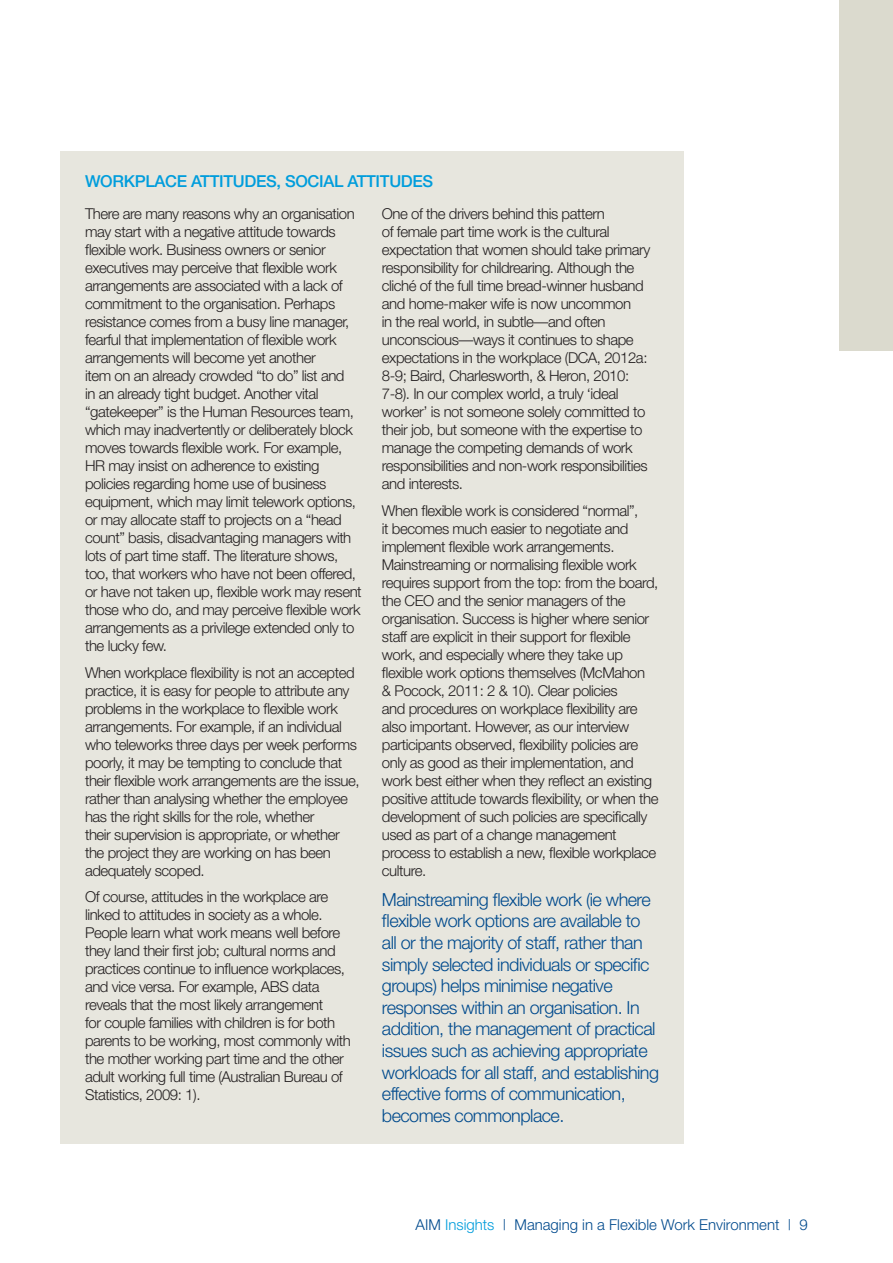
<style>
.page{position:relative;width:893px;height:1263px;background:#fff}
.page>*{position:absolute;margin:0;border:0;box-sizing:border-box;transform-origin:0 0}
.t1{font:300 18px/21.6px "Helvetica Neue";letter-spacing:-.03em;color:#004a8d}
.t2{font:500 16.5px "Helvetica Neue";letter-spacing:-.02em;color:#009ddc}
.t3{font:300 15px/18px "Helvetica Neue";letter-spacing:-.03em;color:#231f20}
.t4{font:300 15px "Helvetica Neue";color:#004a8d}
.s1{color:#009ddc}
</style>
<div class="page">
<div style="left:60px;top:151px;width:624px;height:993px;background:#e7e6de"></div>
<div style="left:840px;top:0;width:53px;height:350px;background:#dbdace"></div>
<p class="t2" style="left:85px;top:175px;width:350px">WORKPLACE ATTITUDES, SOCIAL ATTITUDES</p>
<p class="t3" style="left:85px;top:206px;width:278px">There are many reasons why an organisation may start with a negative attitude towards flexible work. Business owners or senior executives may perceive that flexible work arrangements are associated with a lack of commitment to the organisation. Perhaps resistance comes from a busy line manager, fearful that implementation of flexible work arrangements will become yet another<br>item on an already crowded “to do” list and<br>in an already tight budget. Another vital “gatekeeper” is the Human Resources team, which may inadvertently or deliberately block moves towards flexible work. For example, HR may insist on adherence to existing policies regarding home use of business equipment, which may limit telework options, or may allocate staff to projects on a “head count” basis, disadvantaging managers with lots of part time staff. The literature shows, too, that workers who have not been offered, or have not taken up, flexible work may resent those who do, and may perceive flexible work arrangements as a privilege extended only to the lucky few.</p>
<p class="t3" style="left:85px;top:665px;width:276px">When workplace flexibility is not an accepted practice, it is easy for people to attribute any problems in the workplace to flexible work arrangements. For example, if an individual who teleworks three days per week performs poorly, it may be tempting to conclude that their flexible work arrangements are the issue, rather than analysing whether the employee has the right skills for the role, whether<br>their supervision is appropriate, or whether the project they are working on has been adequately scoped.</p>
<p class="t3" style="left:85px;top:889px;width:267px">Of course, attitudes in the workplace are linked to attitudes in society as a whole.<br>People learn what work means well before they land their first job; cultural norms and practices continue to influence workplaces, and vice versa. For example, ABS data reveals that the most likely arrangement<br>for couple families with children is for both parents to be working, most commonly with the mother working part time and the other adult working full time (Australian Bureau of Statistics, 2009: 1).</p>
<p class="t3" style="left:382px;top:206px;width:270px">One of the drivers behind this pattern<br>of female part time work is the cultural expectation that women should take primary responsibility for childrearing. Although the cliché of the full time bread-winner husband and home-maker wife is now uncommon<br>in the real world, in subtle—and often unconscious—ways it continues to shape expectations in the workplace (DCA, 2012a:<br>8-9; Baird, Charlesworth, &amp; Heron, 2010:<br>7-8). In our complex world, a truly ‘ideal worker’ is not someone solely committed to their job, but someone with the expertise to manage the competing demands of work responsibilities and non-work responsibilities and interests.</p>
<p class="t3" style="left:382px;top:503px;width:278px">When flexible work is considered “normal”,<br>it becomes much easier to negotiate and implement flexible work arrangements.<br>Mainstreaming or normalising flexible work requires support from the top: from the board, the CEO and the senior managers of the organisation. Success is higher where senior staff are explicit in their support for flexible work, and especially where they take up flexible work options themselves (McMahon<br>&amp; Pocock, 2011: 2 &amp; 10). Clear policies<br>and procedures on workplace flexibility are also important. However, as our interview participants observed, flexibility policies are only as good as their implementation, and work best either when they reflect an existing positive attitude towards flexibility, or when the development of such policies are specifically used as part of a change management process to establish a new, flexible workplace culture.</p>
<p class="t1" style="left:382px;top:890px;width:279px">Mainstreaming flexible work (ie where flexible work options are available to all or the majority of staff, rather than simply selected individuals or specific groups) helps minimise negative responses within an organisation. In addition, the management of practical issues such as achieving appropriate workloads for all staff, and establishing effective forms of communication, becomes commonplace.</p>
<p class="t4" style="left:416px;top:1219px;width:394px">AIM <span class="s1">Insights</span> | Managing in a Flexible Work Environment | 9</p>
</div>
